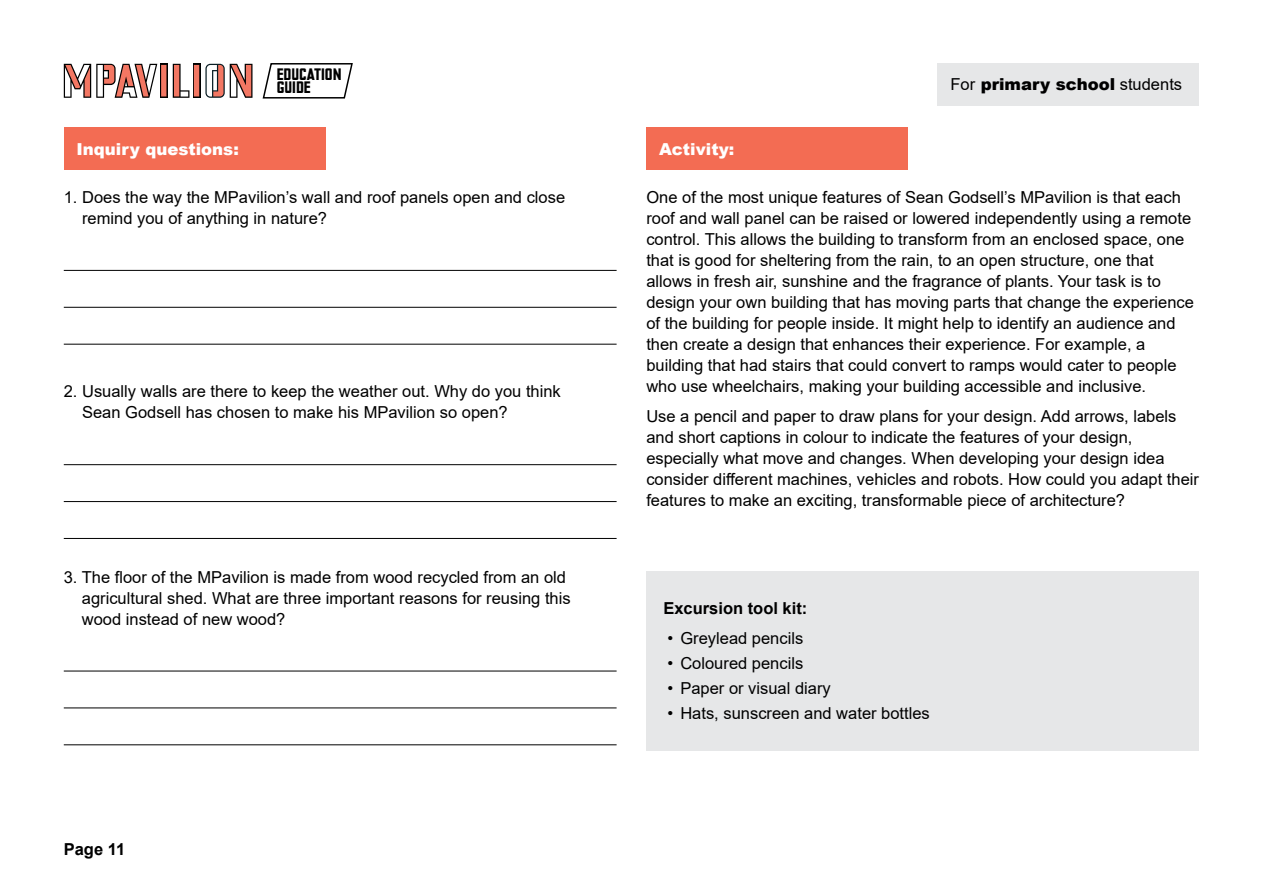
<style>
.page{position:relative;width:1263px;height:893px;background:#fff}
.page>*{position:absolute;margin:0;border:0;box-sizing:border-box;transform-origin:0 0}
.Body_paragraph{font:16.5px/21px "Arial";color:#000}
.Body_paragraph-2{font:900 16.5px "Arial";color:#fff}
.Body_paragraph-3{font:900 16.5px "Arial";color:#000}
.Body_paragraph-4{font:700 16.5px "Arial";color:#000}
.t1{font:16.5px/13.5px "MPAVILION";color:#000}
.s1{font-weight:400}
</style>
<div class="page">
<svg style="left:262px;top:63px;width:91px;height:36px"></svg>
<svg style="left:64px;top:64px;width:188px;height:34px"></svg>
<div style="left:64px;top:128px;width:261px;height:42px;background:#f36c53"></div>
<div style="left:646px;top:128px;width:262px;height:42px;background:#f36c53"></div>
<div style="left:938px;top:63px;width:261px;height:43px;background:#e6e7e8"></div>
<hr style="left:64px;top:270px;width:553px;height:1px;background:#000">
<hr style="left:64px;top:464px;width:553px;height:1px;background:#000">
<hr style="left:64px;top:671px;width:553px;height:1px;background:#000">
<hr style="left:64px;top:307px;width:553px;height:1px;background:#000">
<hr style="left:64px;top:501px;width:553px;height:1px;background:#000">
<hr style="left:64px;top:707px;width:553px;height:1px;background:#000">
<hr style="left:64px;top:344px;width:553px;height:1px;background:#000">
<hr style="left:64px;top:538px;width:553px;height:1px;background:#000">
<hr style="left:64px;top:744px;width:553px;height:1px;background:#000">
<div style="left:646px;top:571px;width:553px;height:179px;background:#e6e7e8"></div>
<p class="t1" style="left:277px;top:68px;width:66px">EDUCATION<br>GUIDE</p>
<p class="Body_paragraph-2" style="left:77px;top:137px;width:164px">Inquiry questions:</p>
<p class="Body_paragraph-2" style="left:659px;top:137px;width:77px">Activity:</p>
<p class="Body_paragraph-3" style="left:950px;top:72px;width:233px"><span class="s1">For</span> primary school <span class="s1">students</span></p>
<p class="Body_paragraph" style="left:82px;top:187px;width:485px;text-indent:-18px">1. Does the way the MPavilion’s wall and roof panels open and close remind you of anything in nature?</p>
<p class="Body_paragraph" style="left:646px;top:187px;width:549px">One of the most unique features of Sean Godsell’s MPavilion is that each roof and wall panel can be raised or lowered independently using a remote control. This allows the building to transform from an enclosed space, one that is good for sheltering from the rain, to an open structure, one that allows in fresh air, sunshine and the fragrance of plants. Your task is to design your own building that has moving parts that change the experience of the building for people inside. It might help to identify an audience and then create a design that enhances their experience. For example, a building that had stairs that could convert to ramps would cater to people who use wheelchairs, making your building accessible and inclusive.</p>
<p class="Body_paragraph" style="left:646px;top:405px;width:554px">Use a pencil and paper to draw plans for your design. Add arrows, labels and short captions in colour to indicate the features of your design, especially what move and changes. When developing your design idea consider different machines, vehicles and robots. How could you adapt their features to make an exciting, transformable piece of architecture?</p>
<p class="Body_paragraph" style="left:82px;top:380px;width:480px;text-indent:-18px">2. Usually walls are there to keep the weather out. Why do you think<br>Sean Godsell has chosen to make his MPavilion so open?</p>
<p class="Body_paragraph" style="left:82px;top:567px;width:490px;text-indent:-18px">3. The floor of the MPavilion is made from wood recycled from an old agricultural shed. What are three important reasons for reusing this wood instead of new wood?</p>
<p class="Body_paragraph-4" style="left:64px;top:837px;width:63px">Page 11</p>
<p class="Body_paragraph-4" style="left:663px;top:597px;width:145px">Excursion tool kit:</p>
<p class="Body_paragraph" style="left:668px;top:627px;width:137px">• Greylead pencils</p>
<p class="Body_paragraph" style="left:668px;top:652px;width:137px">• Coloured pencils</p>
<p class="Body_paragraph" style="left:668px;top:678px;width:165px">• Paper or visual diary</p>
<p class="Body_paragraph" style="left:668px;top:703px;width:264px">• Hats, sunscreen and water bottles</p>
</div>
